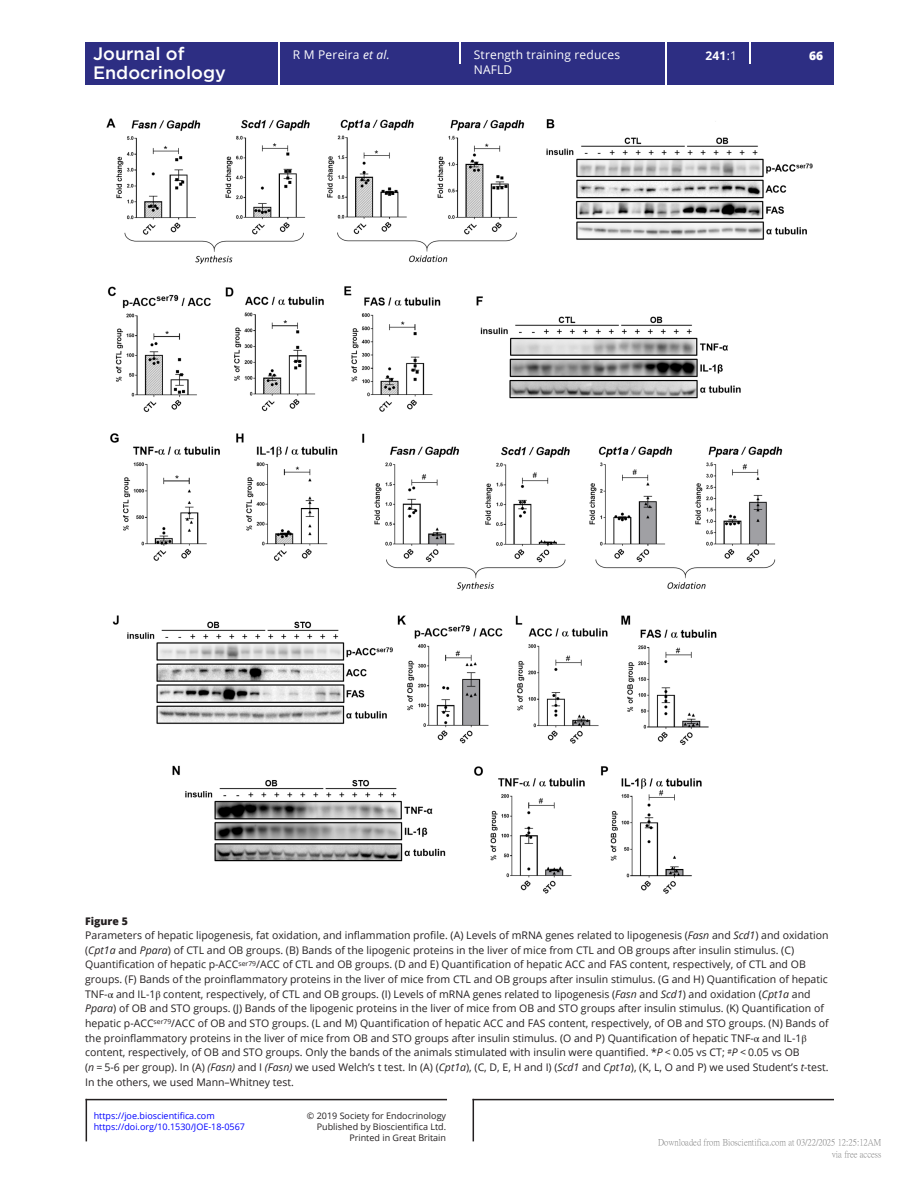
<style>
.page{position:relative;width:919px;height:1187px;background:#fff}
.page>*{position:absolute;margin:0;border:0;box-sizing:border-box;transform-origin:0 0}
.t1{font:500 18px "Gotham";color:#fff}
.t2{font:12px "Open Sans";letter-spacing:.015em;color:#fff}
.t3{font:700 12px "Open Sans";color:#fff}
.t4{font:800 12px "Open Sans";color:#fff}
.FC{font:10.5px/14.7px "Open Sans";color:#231f20}
.FC-2{font:800 10.5px "Open Sans";color:#231f20}
.t5{font:9px/10.8px "Open Sans";color:#231f20;text-align:right}
.t6{font:9px/12px "P Ming Li U";color:rgb(0 0 0/.5);text-align:right}
.t7{font:9px "Open Sans";color:#00f}
.s1{font-style:italic}
.s2{font-weight:400}
.s3{font-family:"STIX General"}
</style>
<div class="page">
<hr style="left:86px;top:1098px;width:361px;height:2px;background:#231f20">
<hr style="left:86px;top:1098px;width:1px;height:43px;background:#231f20">
<hr style="left:472px;top:1098px;width:361px;height:2px;background:#231f20">
<hr style="left:472px;top:1098px;width:2px;height:43px;background:#231f20">
<div style="left:85px;top:42px;width:749px;height:43px;background:#2d2e83"></div>
<hr style="left:278px;top:42px;width:1px;height:43px;background:#fff">
<hr style="left:665px;top:42px;width:1px;height:43px;background:#fff">
<svg style="left:459px;top:42px;width:1px;height:21px"></svg>
<svg style="left:749px;top:42px;width:1px;height:21px"></svg>
<img style="left:106px;top:118px;width:707px;height:776px">
<h1 class="t1" style="left:93px;top:41px;width:93px">Journal of</h1>
<p class="t2" style="left:293px;top:47px;width:98px">R M Pereira <span class="s1">et al.</span></p>
<p class="t3" style="left:705px;top:47px;width:33px">241<span class="s2">:1</span></p>
<h1 class="t1" style="left:93px;top:61px;width:134px">Endocrinology</h1>
<p class="t2" style="left:474px;top:47px;width:148px">Strength training reduces</p>
<p class="t4" style="left:809px;top:46px;width:16px">66</p>
<p class="t2" style="left:474px;top:62px;width:40px">NAFLD</p>
<p class="FC-2" style="left:85px;top:912px;width:44px">Figure 5</p>
<p class="FC" style="left:85px;top:927px;width:745px">Parameters of hepatic lipogenesis, fat oxidation, and inflammation profile. (A) Levels of mRNA genes related to lipogenesis (<span class="s1">Fasn</span> and <span class="s1">Scd1</span>) and oxidation (<span class="s1">Cpt1a</span> and <span class="s1">Ppara</span>) of CTL and OB groups. (B) Bands of the lipogenic proteins in the liver of mice from CTL and OB groups after insulin stimulus. (C)<br>Quantification of hepatic p-ACC<sup>ser79</sup>/ACC of CTL and OB groups. (D and E) Quantification of hepatic ACC and FAS content, respectively, of CTL and OB groups. (F) Bands of the proinflammatory proteins in the liver of mice from CTL and OB groups after insulin stimulus. (G and H) Quantification of hepatic TNF-<span class="s3">α</span> and IL-1<span class="s3">β</span> content, respectively, of CTL and OB groups. (I) Levels of mRNA genes related to lipogenesis (<span class="s1">Fasn</span> and <span class="s1">Scd1</span>) and oxidation (<span class="s1">Cpt1a</span> and <span class="s1">Ppara</span>) of OB and STO groups. (J) Bands of the lipogenic proteins in the liver of mice from OB and STO groups after insulin stimulus. (K) Quantification of hepatic p-ACC<sup>ser79</sup>/ACC of OB and STO groups. (L and M) Quantification of hepatic ACC and FAS content, respectively, of OB and STO groups. (N) Bands of the proinflammatory proteins in the liver of mice from OB and STO groups after insulin stimulus. (O and P) Quantification of hepatic TNF-<span class="s3">α</span> and IL-1<span class="s3">β </span>content, respectively, of OB and STO groups. Only the bands of the animals stimulated with insulin were quantified. *<span class="s1">P</span> &lt; 0.05 vs CT; <sup>#</sup><span class="s1">P</span> &lt; 0.05 vs OB<br>(<span class="s1">n</span> = 5-6 per group). In (A) <span class="s1">(Fasn)</span> and I <span class="s1">(Fasn)</span> we used Welch’s t test. In (A) (<span class="s1">Cpt1a</span>), (C, D, E, H and I) (<span class="s1">Scd1</span> and <span class="s1">Cpt1a</span>), (K, L, O and P) we used Student’s <span class="s1">t</span>-test.<br>In the others, we used Mann–Whitney test.</p>
<p class="t7" style="left:94px;top:1109px;width:123px">https://joe.bioscientifica.com</p>
<p class="t5" style="left:307px;top:1110px;width:141px">© 2019 Society for Endocrinology<br>Published by Bioscientifica Ltd.<br>Printed in Great Britain</p>
<p class="t7" style="left:94px;top:1120px;width:153px">https://doi.org/10.1530/JOE-18-0567</p>
<p class="t6" style="left:658px;top:1136px;width:225px">Downloaded from Bioscientifica.com at 03/22/2025 12:25:12AM via free access</p>
</div>
